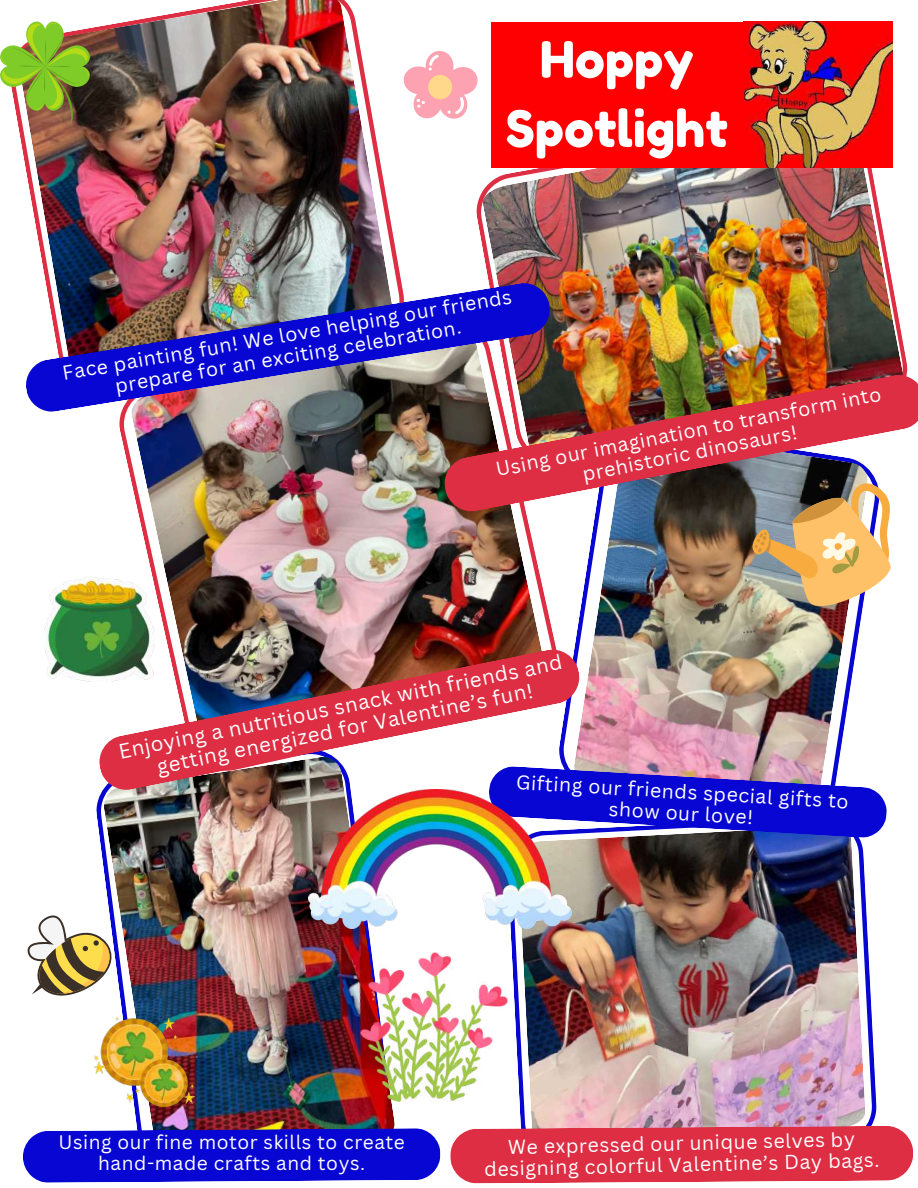
<style>
.page{position:relative;width:918px;height:1188px;background:#fff}
.page>*{position:absolute;margin:0;border:0;box-sizing:border-box;transform-origin:0 0}
.t1{font:50.1px/69.3px "Fredoka One";color:#fff;text-align:center}
.t2{font:20.4px/22.2px "Canva Sans";color:#fff;text-align:center}
.t3{font:19.5px/21.5px "Canva Sans";color:#fff;text-align:center}
.t4{font:19.05px/20.9px "Canva Sans";letter-spacing:.03em;color:#fff;text-align:center}
</style>
<div class="page">
<img style="left:130px;top:414px;width:419px;height:233px">
<svg style="left:510px;top:907px;width:367px;height:219px"></svg>
<img style="left:517px;top:838px;width:349px;height:288px">
<img style="left:481px;top:121px;width:423px;height:252px">
<img style="left:18px;top:0;width:379px;height:281px">
<img style="left:574px;top:514px;width:287px;height:252px">
<img style="left:26px;top:281px;width:526px;height:133px">
<svg style="left:572px;top:766px;width:315px;height:72px;background:#4039cd"></svg>
<img style="left:103px;top:792px;width:292px;height:336px">
<svg style="left:23px;top:1128px;width:418px;height:55px;background:#1b19d2"></svg>
<svg style="left:450px;top:1126px;width:463px;height:58px;background:#df3e52"></svg>
<img style="left:744px;top:22px;width:148px;height:146px">
<div style="left:491px;top:22px;width:253px;height:145px;background:#fe0002"></div>
<img style="left:99px;top:647px;width:483px;height:145px">
<img style="left:308px;top:790px;width:264px;height:138px">
<svg style="left:0;top:22px;width:90px;height:104px"></svg>
<img style="left:95px;top:1017px;width:100px;height:89px">
<img style="left:45px;top:577px;width:109px;height:105px">
<svg style="left:403px;top:51px;width:75px;height:68px"></svg>
<svg style="left:27px;top:910px;width:92px;height:86px"></svg>
<img style="left:360px;top:952px;width:148px;height:150px">
<img style="left:747px;top:514px;width:144px;height:106px">
<img style="left:442px;top:373px;width:476px;height:141px">
<h1 class="t1" style="left:506px;top:25px;width:224px">Hoppy<br>Spotlight</h1>
<p class="t3" style="left:61px;top:363px;width:457px;rotate:-10deg">Face painting fun! We love helping our friends prepare for an exciting celebration.</p>
<p class="t3" style="left:494px;top:458px;width:394px;rotate:-11deg">Using our imagination to transform into prehistoric dinosaurs!</p>
<p class="t2" style="left:117px;top:738px;width:453px;rotate:-11deg">Enjoying a nutritious snack with friends and getting energized for Valentine’s fun!</p>
<p class="t3" style="left:517px;top:772px;width:335px;rotate:3deg">Gifting our friends special gifts to show our love!</p>
<p class="t4" style="left:58px;top:1131px;width:348px">Using our fine motor skills to create hand-made crafts and toys.</p>
<p class="t3" style="left:484px;top:1135px;width:397px;rotate:-1deg">We expressed our unique selves by designing colorful Valentine’s Day bags.</p>
</div>
